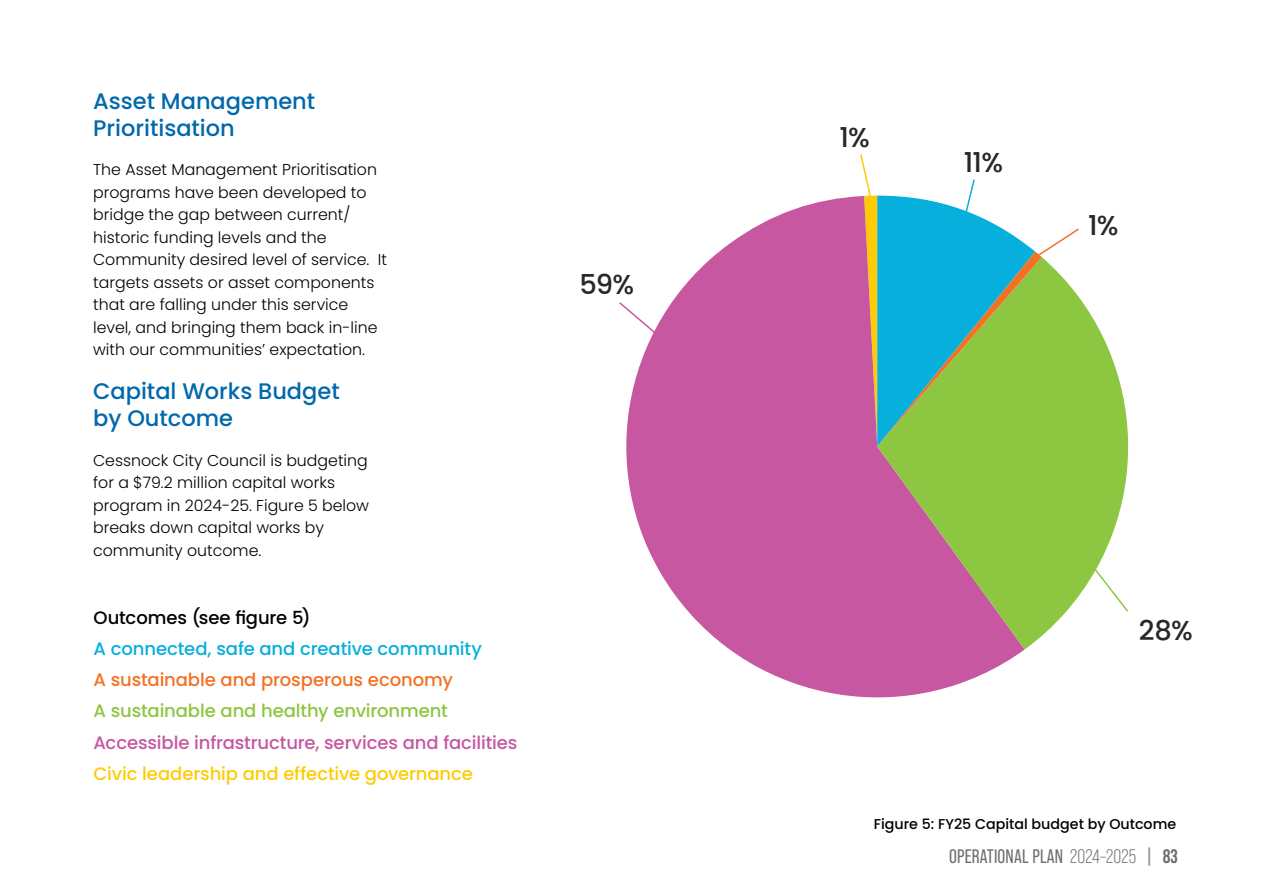
<style>
.page{position:relative;width:1263px;height:893px;background:#fff}
.page>*{position:absolute;margin:0;border:0;box-sizing:border-box;transform-origin:0 0}
.t1{font:500 27.3px "Poppins";color:#292829}
.t2{font:500 22.5px/27px "Poppins";color:#0068ac}
.t3{font:19.5px "Bebas Neue Pro";letter-spacing:.01em;color:#6d6e71}
.t4{font:500 18px "Poppins";letter-spacing:-.01em;color:#c657a0}
.t5{font:500 18px "Poppins";letter-spacing:-.005em;color:#ffcb05}
.t6{font:500 18px "Poppins";letter-spacing:-.005em;color:#07afdc}
.t7{font:500 18px "Poppins";letter-spacing:-.005em;color:#8dc640}
.t8{font:500 18px "Poppins";letter-spacing:-.005em;color:#f37124}
.t9{font:500 18px "Poppins";letter-spacing:-.005em;color:#000}
.t10{font:300 15.75px/22.5px "Poppins";color:#000}
.t11{font:500 14.25px "Poppins";color:#000}
.s1{font-style:inherit}
.s2{font-weight:700;font-size:18.15px;color:#939598}
.s3{font-weight:700}
</style>
<div class="page">
<svg style="left:626px;top:196px;width:399px;height:502px;fill:#c657a0"></svg>
<svg style="left:877px;top:299px;width:252px;height:350px;background:#a8af6e"></svg>
<svg style="left:619px;top:301px;width:62px;height:55px"></svg>
<svg style="left:859px;top:154px;width:221px;height:292px"></svg>
<svg style="left:1087px;top:560px;width:42px;height:53px"></svg>
<h2 class="t2" style="left:93px;top:87px;width:224px">Asset Management<br>Prioritisation</h2>
<p class="t10" style="left:93px;top:158px;width:295px">The Asset Management Prioritisation programs have been developed to bridge the gap between current/ historic funding levels and the Community desired level of service. It targets assets or asset components that are falling under this service level, and bringing them back in-line with our communities’ expectation.</p>
<h2 class="t2" style="left:93px;top:378px;width:248px">Capital Works Budget by Outcome</h2>
<p class="t10" style="left:93px;top:449px;width:277px">Cessnock City Council is budgeting for a $79.2 million capital works program in 2024-25. Figure 5 below breaks down capital works by community outcome.</p>
<p class="t9" style="left:94px;top:607px;width:219px">Outcomes (see figure 5)</p>
<p class="t6" style="left:94px;top:638px;width:390px">A connected, safe and creative community</p>
<p class="t8" style="left:94px;top:669px;width:361px">A sustainable and prosperous economy</p>
<p class="t7" style="left:94px;top:701px;width:356px">A sustainable and healthy environment</p>
<p class="t4" style="left:94px;top:732px;width:425px">Accessible infrastructure, services and facilities</p>
<p class="t5" style="left:94px;top:763px;width:381px">Civic leadership and effective governance</p>
<h1 class="t1" style="left:579px;top:269px;width:56px">59%</h1>
<h1 class="t1" style="left:839px;top:122px;width:32px">1%</h1>
<h1 class="t1" style="left:964px;top:147px;width:41px">11%</h1>
<h1 class="t1" style="left:1088px;top:210px;width:32px">1%</h1>
<h1 class="t1" style="left:1139px;top:615px;width:55px">28%</h1>
<p class="t11" style="left:874px;top:816px;width:304px">Figure 5: FY25 Capital budget by Outcome</p>
<p class="t3" style="left:949px;top:845px;width:230px">OPERATIONAL PLAN <span class="s1">2024–2025</span> <span class="s2">|</span> <span class="s3">83</span></p>
</div>
